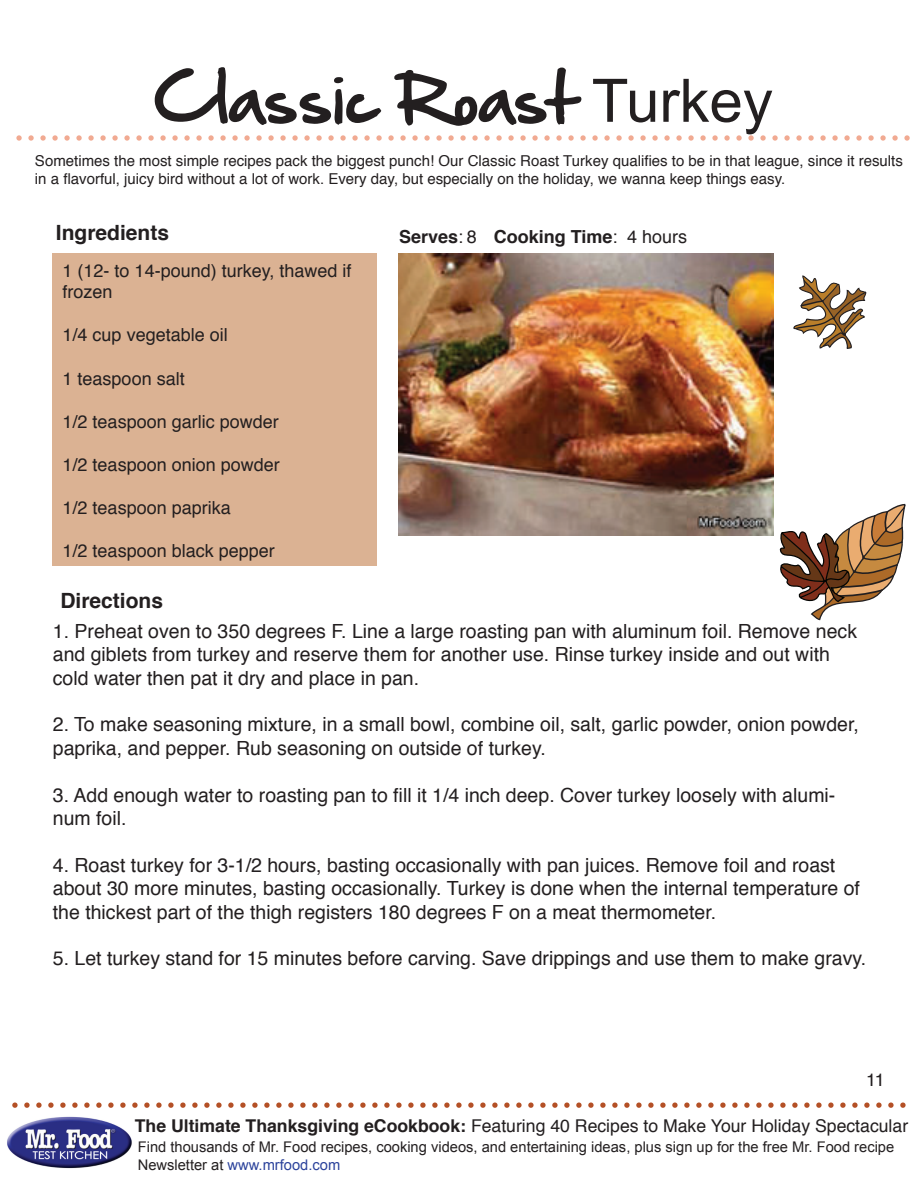
<style>
.page{position:relative;width:918px;height:1188px;background:#fff}
.page>*{position:absolute;margin:0;border:0;box-sizing:border-box;transform-origin:0 0}
.t1{font:60px "Hand Of Sean";color:#231f20}
.t2{font:700 21px "Helvetica";color:#231f20}
.t3{font:19.5px/23.4px "Helvetica";color:#231f20}
.t4{font:18px/21.6px "Helvetica";color:#231f20}
.t5{font:700 18px "Helvetica";color:#231f20}
.t6{font:17.7px "Helvetica";color:#231f20}
.t7{font:15px/18px "Helvetica";color:#231f20}
.t8{font:14.7px/17.7px "Arial";color:#231f20}
.s1{font-family:"Arial"}
.s2{font-weight:400}
.s3{font-weight:700}
.s4{color:#2b429b}
</style>
<div class="page">
<div style="left:52px;top:253px;width:325px;height:313px;background:#dbb293"></div>
<img style="left:399px;top:254px;width:375px;height:282px">
<svg style="left:16px;top:135px;width:894px;height:6px"></svg>
<svg style="left:12px;top:1102px;width:894px;height:6px"></svg>
<img style="left:7px;top:1116px;width:125px;height:53px">
<svg style="left:779px;top:503px;width:127px;height:118px"></svg>
<svg style="left:793px;top:275px;width:74px;height:74px"></svg>
<h1 class="t1" style="left:153px;top:44px;width:621px">Classic Roast <span class="s1">Turkey</span></h1>
<p class="t7" style="left:35px;top:152px;width:869px">Sometimes the most simple recipes pack the biggest punch! Our Classic Roast Turkey qualifies to be in that league, since it results in a flavorful, juicy bird without a lot of work. Every day, but especially on the holiday, we wanna keep things easy.</p>
<p class="t2" style="left:56px;top:216px;width:115px">Ingredients</p>
<p class="t4" style="left:63px;top:260px;width:290px">1 (12- to 14-pound) turkey, thawed if frozen</p>
<p class="t4" style="left:63px;top:325px;width:167px">1/4 cup vegetable oil</p>
<p class="t4" style="left:63px;top:368px;width:124px">1 teaspoon salt</p>
<p class="t4" style="left:63px;top:411px;width:218px">1/2 teaspoon garlic powder</p>
<p class="t4" style="left:63px;top:454px;width:219px">1/2 teaspoon onion powder</p>
<p class="t4" style="left:63px;top:498px;width:170px">1/2 teaspoon paprika</p>
<p class="t4" style="left:63px;top:541px;width:214px">1/2 teaspoon black pepper</p>
<p class="t2" style="left:60px;top:583px;width:104px">Directions</p>
<p class="t5" style="left:399px;top:222px;width:290px">Serves<span class="s2">: 8</span> Cooking Time<span class="s2">: 4 hours</span></p>
<p class="t3" style="left:53px;top:620px;width:806px">1. Preheat oven to 350 degrees F. Line a large roasting pan with aluminum foil. Remove neck and giblets from turkey and reserve them for another use. Rinse turkey inside and out with cold water then pat it dry and place in pan.</p>
<p class="t3" style="left:53px;top:714px;width:808px">2. To make seasoning mixture, in a small bowl, combine oil, salt, garlic powder, onion powder, paprika, and pepper. Rub seasoning on outside of turkey.</p>
<p class="t3" style="left:53px;top:784px;width:784px">3. Add enough water to roasting pan to fill it 1/4 inch deep. Cover turkey loosely with alumi&shy;num foil.</p>
<p class="t3" style="left:53px;top:854px;width:809px">4. Roast turkey for 3-1/2 hours, basting occasionally with pan juices. Remove foil and roast about 30 more minutes, basting occasionally. Turkey is done when the internal temperature of the thickest part of the thigh registers 180 degrees F on a meat thermometer.</p>
<p class="t3" style="left:53px;top:948px;width:815px">5. Let turkey stand for 15 minutes before carving. Save drippings and use them to make gravy.</p>
<p class="t4" style="left:866px;top:1069px;width:20px">11</p>
<p class="t6" style="left:135px;top:1112px;width:775px"><span class="s3">The Ultimate Thanksgiving eCookbook:</span> Featuring 40 Recipes to Make Your Holiday Spectacular</p>
<p class="t8" style="left:138px;top:1138px;width:758px">Find thousands of Mr. Food recipes, cooking videos, and entertaining ideas, plus sign up for the free Mr. Food recipe<br>Newsletter at <span class="s4">www.mrfood.com</span></p>
</div>
